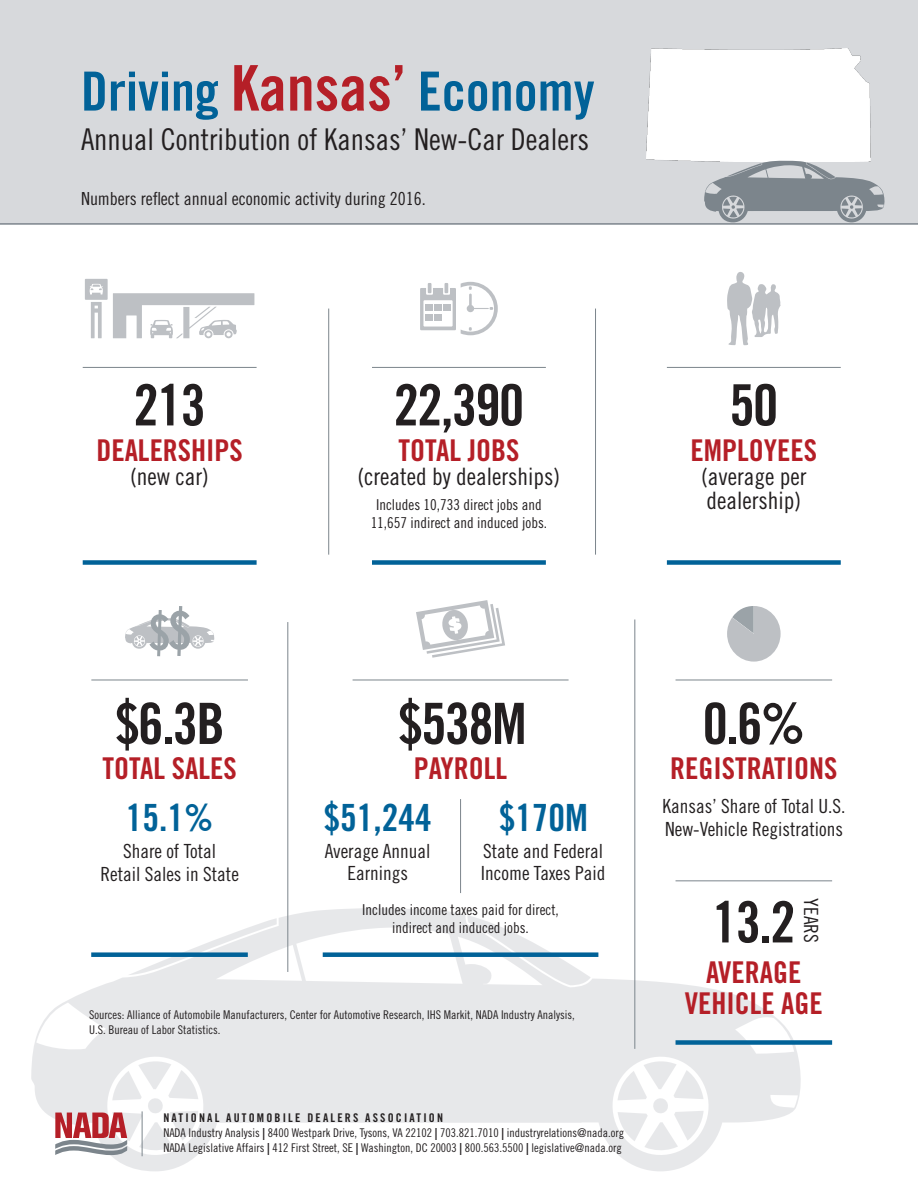
<style>
.page{position:relative;width:918px;height:1188px;background:#fff}
.page>*{position:absolute;margin:0;border:0;box-sizing:border-box;transform-origin:0 0}
.Stat_main{font:57px "Trade Gothic LT Std Bd Cn 20";letter-spacing:-.03em;color:#231f20}
.Headline{font:54px "Trade Gothic LT Std Bd Cn 20";color:#016298}
.Stat_secondary{font:37.5px "Trade Gothic LT Std Bd Cn 20";color:#016298}
.Stat_name{font:30px/31.5px "Trade Gothic LT Std Bd Cn 20";color:#b51f27;text-align:center}
.Subdeck{font:30px "Trade Gothic LT Std Cn 18";color:#231f20}
.Stat_detail{font:24px/24px "Trade Gothic LT Std Cn 18";color:#231f20}
.Stat_secondary_name{font:19.5px/22.5px "Trade Gothic LT Std Cn 18";color:#231f20;text-align:center}
.Disclaimer{font:18px "Trade Gothic LT Std Cn 18";color:#231f20}
.Stat_disclaimer{font:15px/18px "Trade Gothic LT Std Cn 18";color:#231f20;text-align:center}
.t1{font:12px/15px "Trade Gothic LT Std Cn 18";color:#231f20}
.t2{font:12px "Trade Gothic LT Std Bd Cn 20";letter-spacing:.18em;color:#231f20}
.s1{font-size:63px;color:#b51f27}
.s2{font-family:"Trade Gothic LT Std";font-weight:700;font-stretch:expanded}
</style>
<div class="page">
<svg style="left:31px;top:907px;width:770px;height:264px;fill:#e7e8ea"></svg>
<div style="left:0;top:0;width:918px;height:224px;background:#d7d9dc"></div>
<div style="left:647px;top:49px;width:224px;height:113px;background:#fff"></div>
<hr style="left:142px;top:1111px;width:1px;height:45px;background:#7c858c">
<hr style="left:328px;top:309px;width:1px;height:246px;background:#7c858c">
<hr style="left:595px;top:309px;width:1px;height:246px;background:#7c858c">
<hr style="left:83px;top:367px;width:174px;height:1px;background:#7c858c">
<svg style="left:85px;top:279px;width:169px;height:59px"></svg>
<div style="left:83px;top:560px;width:174px;height:5px;background:#016298"></div>
<hr style="left:372px;top:367px;width:174px;height:1px;background:#7c858c">
<svg style="left:420px;top:282px;width:78px;height:53px"></svg>
<div style="left:425px;top:304px;width:7px;height:7px;background:#bdc0c4"></div>
<div style="left:434px;top:304px;width:7px;height:7px;background:#bdc0c4"></div>
<div style="left:425px;top:315px;width:7px;height:6px;background:#bdc0c4"></div>
<div style="left:434px;top:315px;width:7px;height:6px;background:#bdc0c4"></div>
<div style="left:444px;top:304px;width:7px;height:7px;background:#bdc0c4"></div>
<div style="left:372px;top:560px;width:174px;height:5px;background:#016298"></div>
<svg style="left:416px;top:600px;width:89px;height:58px"></svg>
<hr style="left:353px;top:680px;width:216px;height:1px;background:#7c858c">
<hr style="left:91px;top:680px;width:157px;height:1px;background:#7c858c">
<hr style="left:287px;top:622px;width:1px;height:350px;background:#7c858c">
<hr style="left:667px;top:367px;width:174px;height:1px;background:#7c858c">
<div style="left:667px;top:560px;width:174px;height:5px;background:#016298"></div>
<svg style="left:727px;top:272px;width:54px;height:73px"></svg>
<hr style="left:0;top:223px;width:918px;height:2px;background:#7c858c">
<hr style="left:460px;top:799px;width:1px;height:94px;background:#7c858c">
<svg style="left:125px;top:606px;width:90px;height:50px"></svg>
<svg style="left:55px;top:1113px;width:72px;height:42px"></svg>
<svg style="left:704px;top:160px;width:181px;height:62px"></svg>
<hr style="left:634px;top:619px;width:1px;height:430px;background:#7c858c">
<hr style="left:676px;top:680px;width:156px;height:1px;background:#7c858c">
<div style="left:676px;top:1040px;width:156px;height:5px;background:#016298"></div>
<div style="left:323px;top:952px;width:275px;height:5px;background:#016298"></div>
<svg style="left:727px;top:606px;width:54px;height:56px"></svg>
<hr style="left:676px;top:880px;width:156px;height:1px;background:#7c858c">
<div style="left:91px;top:952px;width:157px;height:5px;background:#016298"></div>
<p class="Headline" style="left:81px;top:59px;width:515px">Driving <span class="s1">Kansas’</span> Economy</p>
<p class="Subdeck" style="left:81px;top:121px;width:510px">Annual Contribution of Kansas’ New-Car Dealers</p>
<p class="Disclaimer" style="left:81px;top:188px;width:346px">Numbers reflect annual economic activity during 2016.</p>
<p class="Stat_main" style="left:133px;top:370px;width:74px">213</p>
<p class="Stat_main" style="left:394px;top:370px;width:132px">22,390</p>
<p class="Stat_main" style="left:729px;top:370px;width:50px">50</p>
<h3 class="Stat_name" style="left:96px;top:434px;width:148px">DEALERSHIPS</h3>
<h3 class="Stat_detail" style="left:130px;top:464px;width:80px">(new car)</h3>
<p class="Stat_name" style="left:398px;top:434px;width:123px">TOTAL JOBS</p>
<p class="Stat_detail" style="left:358px;top:464px;width:204px">(created by dealerships)</p>
<p class="Stat_disclaimer" style="left:371px;top:495px;width:178px">Includes 10,733 direct jobs and<br>11,657 indirect and induced jobs.</p>
<h3 class="Stat_name" style="left:691px;top:434px;width:128px">EMPLOYEES</h3>
<h3 class="Stat_detail" style="left:701px;top:464px;width:107px">(average per dealership)</h3>
<p class="Stat_main" style="left:115px;top:689px;width:112px">$6.3B</p>
<p class="Stat_main" style="left:398px;top:689px;width:131px">$538M</p>
<h3 class="Stat_name" style="left:102px;top:753px;width:136px">TOTAL SALES</h3>
<h3 class="Stat_name" style="left:414px;top:753px;width:95px">PAYROLL</h3>
<p class="Stat_secondary" style="left:126px;top:795px;width:89px">15.1%</p>
<h3 class="Stat_secondary_name" style="left:100px;top:840px;width:140px">Share of Total<br>Retail Sales in State</h3>
<p class="Stat_secondary" style="left:324px;top:795px;width:110px">$51,244</p>
<p class="Stat_secondary_name" style="left:325px;top:839px;width:107px">Average Annual<br>Earnings</p>
<p class="Stat_secondary" style="left:499px;top:795px;width:91px">$170M</p>
<p class="Stat_secondary_name" style="left:481px;top:839px;width:126px;text-align:left">State and Federal<br>Income Taxes Paid</p>
<p class="Stat_disclaimer" style="left:362px;top:900px;width:198px">Includes income taxes paid for direct, indirect and induced jobs.</p>
<p class="t1" style="left:89px;top:1007px;width:487px">Sources: Alliance of Automobile Manufacturers, Center for Automotive Research, IHS Markit, NADA Industry Analysis,<br>U.S. Bureau of Labor Statistics.</p>
<p class="t2" style="left:163px;top:1111px;width:281px">NATIONAL AUTOMOBILE DEALERS ASSOCIATION</p>
<p class="t1" style="left:163px;top:1126px;width:462px">NADA Industry Analysis <span class="s2">|</span> 8400 Westpark Drive, Tysons, VA 22102 <span class="s2">|</span> 703.821.7010 <span class="s2">|</span> industryrelations@nada.org<br>NADA Legislative Affairs <span class="s2">|</span> 412 First Street, SE <span class="s2">|</span> Washington, DC 20003 <span class="s2">|</span> 800.563.5500 <span class="s2">|</span> legislative@nada.org</p>
<p class="Stat_main" style="left:703px;top:689px;width:104px">0.6%</p>
<h3 class="Stat_name" style="left:670px;top:753px;width:169px">REGISTRATIONS</h3>
<p class="Stat_secondary_name" style="left:663px;top:795px;width:185px;text-align:left">Kansas’ Share of Total U.S.<br>New-Vehicle Registrations</p>
<h3 class="Stat_secondary_name" style="left:823px;top:898px;width:46px;rotate:90deg">YEARS</h3>
<h3 class="Stat_name" style="left:685px;top:956px;width:140px">AVERAGE<br>VEHICLE AGE</h3>
<p class="Stat_main" style="left:712px;top:888px;width:85px">13.2</p>
</div>
